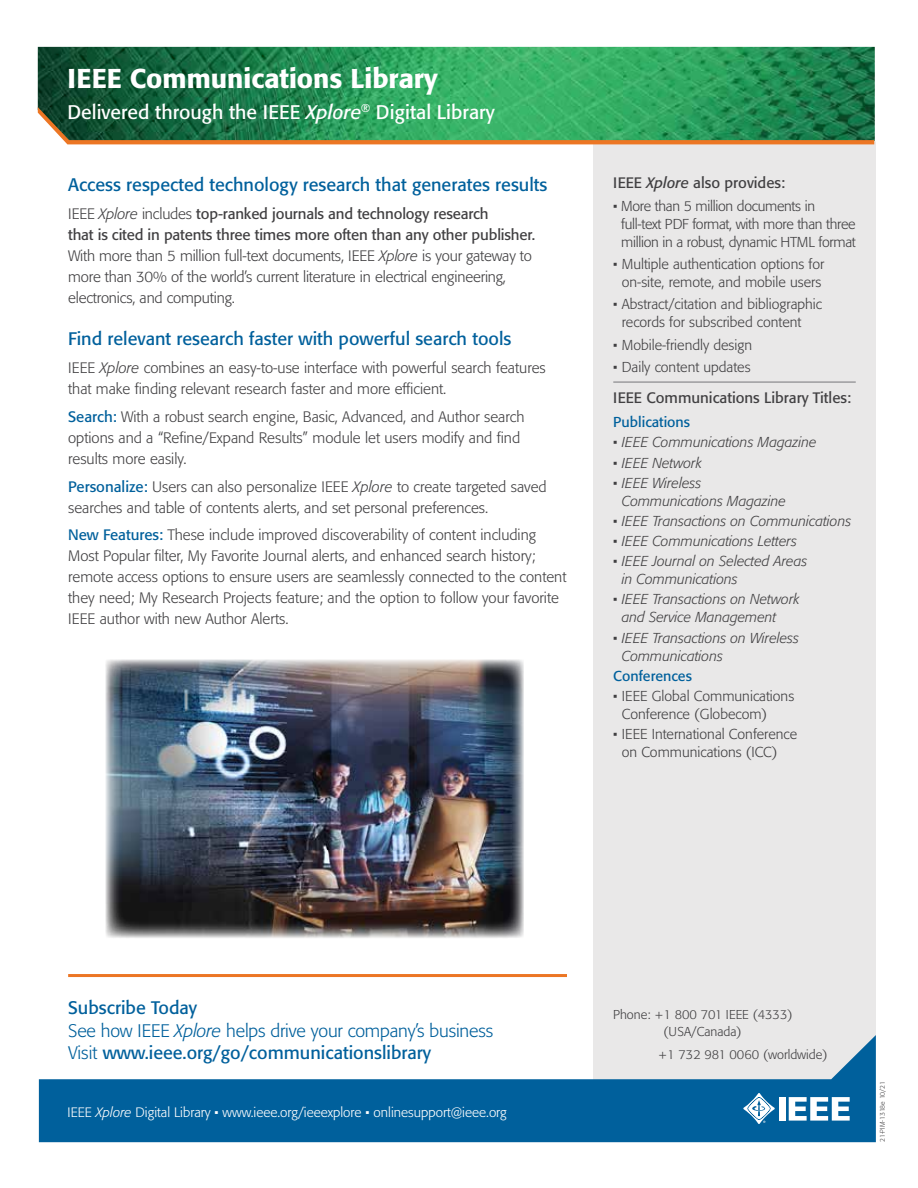
<style>
.page{position:relative;width:918px;height:1188px;background:#fff}
.page>*{position:absolute;margin:0;border:0;box-sizing:border-box;transform-origin:0 0}
.t1{font:500 27px "Formata";color:#fff}
.t2{font:19.5px "Formata";color:#fff}
.t3{font:18px/22.5px "Formata";color:#00609c}
.t4{font:300 15px/21px "Formata";color:#414042}
.t5{font:15px "Formata";color:#414042}
.t6{font:italic 300 14.25px/18px "Formata";color:#414042}
.t7{font:300 14.25px/18px "Formata";color:#414042}
.t8{font:300 14.25px/18px "Formata";letter-spacing:-.02em;color:#414042}
.t9{font:14.25px "Formata";color:#00609c}
.t10{font:300 13.5px "Formata";color:#fff}
.t11{font:300 12.75px/16.5px "Formata";color:#414042;text-align:center}
.t12{font:300 6.75px "Formata";color:#414042}
.s1{font-style:italic}
.s2{font-weight:400}
.s3{font-weight:400;color:#00609c}
.s4{font-style:normal}
.s5{font-weight:300}
.s6{font-weight:300;font-style:italic}
</style>
<div class="page">
<img style="left:38px;top:47px;width:837px;height:94px">
<div style="left:593px;top:141px;width:283px;height:894px;background:#e9e8e8"></div>
<svg style="left:39px;top:1035px;width:837px;height:107px;fill:#00609c"></svg>
<div style="left:779px;top:1097px;width:6px;height:24px;background:#fff"></div>
<svg style="left:789px;top:1097px;width:61px;height:24px"></svg>
<svg style="left:743px;top:1093px;width:32px;height:31px"></svg>
<hr style="left:68px;top:974px;width:499px;height:3px;background:#ec7624">
<svg style="left:38px;top:107px;width:836px;height:37px;background:#3e8b50"></svg>
<hr style="left:613px;top:382px;width:243px;height:1px;background:#757679">
<img style="left:106px;top:660px;width:418px;height:278px">
<h1 class="t1" style="left:68px;top:62px;width:372px">IEEE Communications Library</h1>
<h2 class="t2" style="left:68px;top:100px;width:429px">Delivered through the IEEE <span class="s1">Xplore</span><sup>®</sup> Digital Library</h2>
<p class="t3" style="left:68px;top:173px;width:481px">Access respected technology research that generates results</p>
<p class="t4" style="left:68px;top:203px;width:469px">IEEE <span class="s1">Xplore</span> includes <span class="s2">top-ranked journals and technology research<br>that is cited in patents three times more often than any other publisher.<br></span>With more than 5 million full-text documents, IEEE <span class="s1">Xplore</span> is your gateway to more than 30% of the world’s current literature in electrical engineering, electronics, and computing.</p>
<p class="t3" style="left:68px;top:328px;width:445px">Find relevant research faster with powerful search tools</p>
<p class="t4" style="left:68px;top:358px;width:479px">IEEE <span class="s1">Xplore</span> combines an easy-to-use interface with powerful search features that make finding relevant research faster and more efficient.</p>
<p class="t4" style="left:68px;top:406px;width:458px"><span class="s3">Search:</span> With a robust search engine, Basic, Advanced, and Author search options and a “Refine/Expand Results” module let users modify and find results more easily.</p>
<p class="t4" style="left:68px;top:476px;width:480px"><span class="s3">Personalize:</span> Users can also personalize IEEE <span class="s1">Xplore</span> to create targeted saved searches and table of contents alerts, and set personal preferences.</p>
<p class="t4" style="left:68px;top:525px;width:500px"><span class="s3">New Features:</span> These include improved discoverability of content including Most Popular filter, My Favorite Journal alerts, and enhanced search history; remote access options to ensure users are seamlessly connected to the content they need; My Research Projects feature; and the option to follow your favorite IEEE author with new Author Alerts.</p>
<p class="t5" style="left:613px;top:174px;width:173px">IEEE <span class="s1">Xplore</span> also provides:</p>
<p class="t8" style="left:621px;top:197px;width:236px;text-indent:-8px">• More than 5 million documents in full-text PDF format, with more than three million in a robust, dynamic HTML format</p>
<p class="t7" style="left:613px;top:255px;width:212px;text-align:center">• Multiple authentication options for on-site, remote, and mobile users</p>
<p class="t7" style="left:622px;top:295px;width:202px;text-indent:-8px">• Abstract/citation and bibliographic records for subscribed content</p>
<p class="t7" style="left:613px;top:336px;width:140px">• Mobile-friendly design</p>
<p class="t7" style="left:613px;top:358px;width:139px">• Daily content updates</p>
<p class="t5" style="left:613px;top:388px;width:239px">IEEE Communications Library Titles:</p>
<p class="t9" style="left:613px;top:414px;width:78px">Publications</p>
<p class="t6" style="left:613px;top:434px;width:205px"><span class="s4">•</span> IEEE Communications Magazine</p>
<p class="t6" style="left:613px;top:454px;width:90px"><span class="s4">•</span> IEEE Network</p>
<p class="t6" style="left:622px;top:474px;width:166px;text-indent:-8px"><span class="s4">•</span> IEEE Wireless<br>Communications Magazine</p>
<p class="t6" style="left:613px;top:512px;width:240px"><span class="s4">•</span> IEEE Transactions on Communications</p>
<p class="t6" style="left:613px;top:532px;width:185px"><span class="s4">•</span> IEEE Communications Letters</p>
<p class="t6" style="left:622px;top:552px;width:187px;text-indent:-8px"><span class="s4">•</span> IEEE Journal on Selected Areas in Communications</p>
<p class="t6" style="left:622px;top:591px;width:179px;text-indent:-8px"><span class="s4">•</span> IEEE Transactions on Network and Service Management</p>
<p class="t6" style="left:622px;top:629px;width:179px;text-indent:-8px"><span class="s4">•</span> IEEE Transactions on Wireless<br>Communications</p>
<p class="t9" style="left:613px;top:667px;width:80px">Conferences</p>
<p class="t7" style="left:622px;top:687px;width:174px;text-indent:-8px">• IEEE Global Communications<br>Conference (Globecom)</p>
<p class="t7" style="left:622px;top:725px;width:177px;text-indent:-8px">• IEEE International Conference on Communications (ICC)</p>
<p class="t3" style="left:68px;top:997px;width:427px">Subscribe Today<br><span class="s5">See how IEEE</span> <span class="s6">Xplore</span> <span class="s5">helps drive your company’s business<br>Visit</span> www.ieee.org/go/communicationslibrary</p>
<p class="t11" style="left:613px;top:1007px;width:181px">Phone: +1 800 701 IEEE (4333) (USA/Canada)</p>
<p class="t11" style="left:658px;top:1047px;width:171px">+1 732 981 0060 (worldwide)</p>
<p class="t10" style="left:68px;top:1104px;width:441px">IEEE <span class="s1">Xplore</span> Digital Library • www.ieee.org/ieeexplore • onlinesupport@ieee.org</p>
<p class="t12" style="left:878px;top:1142px;width:63px;rotate:-90deg">21-PIM-1318e 10/21</p>
</div>
